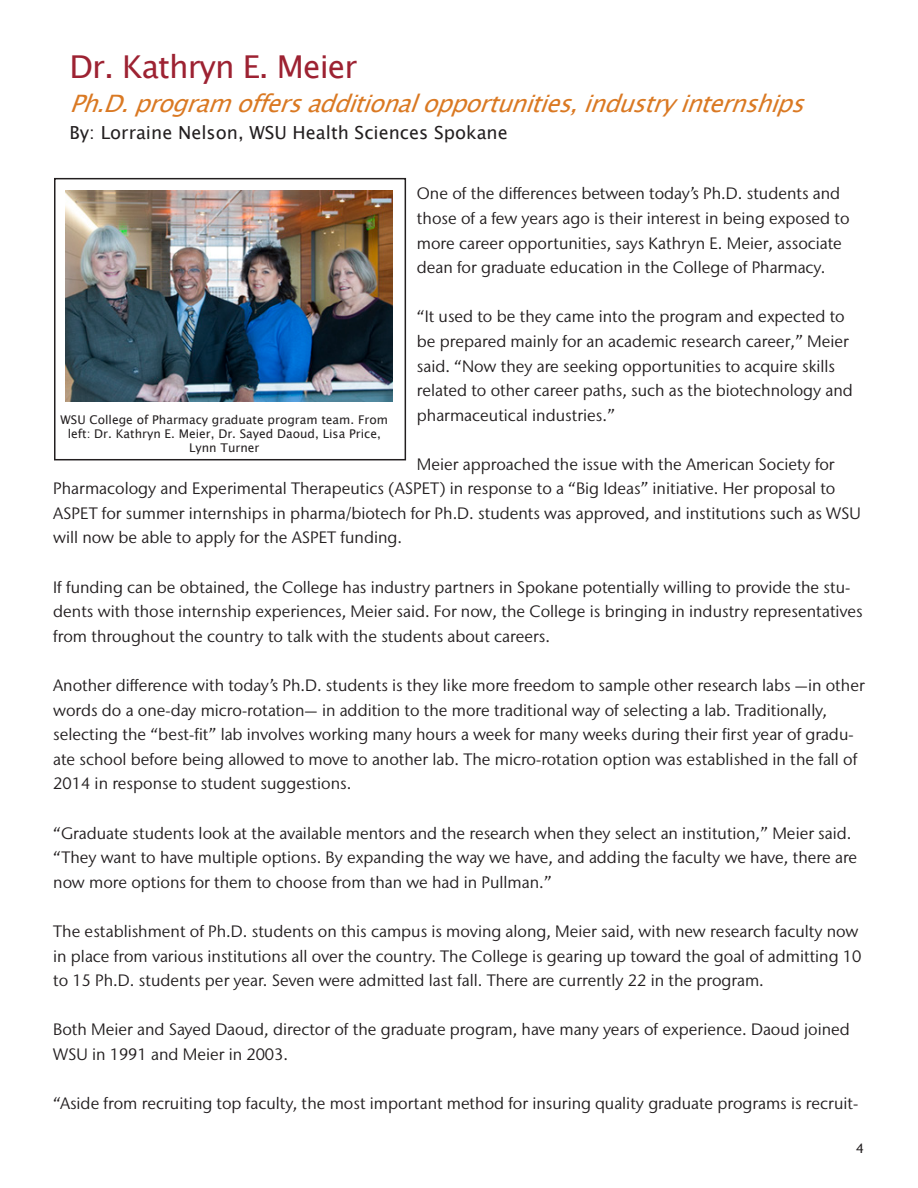
<style>
.page{position:relative;width:918px;height:1188px;background:#fff}
.page>*{position:absolute;margin:0;border:0;box-sizing:border-box;transform-origin:0 0}
.Heading_1{font:31.5px "Lucida Sans Unicode";letter-spacing:-.03em;color:#9d2232}
.Subheading_Faculty{font:italic 24px "Lucida Sans Unicode";color:#da7923}
.Subheading_Faculty-2{font:18px "Lucida Sans Unicode";color:#231f20}
.t1{font:16.5px/24.6px "Stone Sans IIITC Std";color:#231f20}
.t2{font:500 13.5px "Stone Sans Std";color:#231f20}
.t3{font:12px/14.4px "Lucida Sans Unicode";color:#231f20;text-align:center}
</style>
<div class="page">
<div style="left:54px;top:178px;width:352px;height:282px;border:2px solid #231f20"></div>
<img style="left:65px;top:190px;width:328px;height:212px">
<p class="Heading_1" style="left:70px;top:42px;width:289px">Dr. Kathryn E. Meier</p>
<p class="Subheading_Faculty" style="left:70px;top:84px;width:749px">Ph.D.programoffersadditionalopportunities,industryinternships</p>
<p class="Subheading_Faculty-2" style="left:70px;top:118px;width:440px">By: Lorraine Nelson, WSU Health Sciences Spokane</p>
<p class="t1" style="left:417px;top:181px;width:434px">One of the differences between today’s Ph.D. students and those of a few years ago is their interest in being exposed to more career opportunities, says Kathryn E. Meier, associate dean for graduate education in the College of Pharmacy.</p>
<p class="t1" style="left:417px;top:304px;width:438px">“It used to be they came into the program and expected to be prepared mainly for an academic research career,” Meier said. “Now they are seeking opportunities to acquire skills related to other career paths, such as the biotechnology and pharmaceutical industries.”</p>
<p class="t1" style="left:53px;top:452px;width:809px;text-indent:364px">Meier approached the issue with the American Society for Pharmacology and Experimental Therapeutics (ASPET) in response to a “Big Ideas” initiative. Her proposal to ASPET for summer internships in pharma/biotech for Ph.D. students was approved, and institutions such as WSU will now be able to apply for the ASPET funding.</p>
<p class="t1" style="left:53px;top:574px;width:811px">If funding can be obtained, the College has industry partners in Spokane potentially willing to provide the stu&shy;dents with those internship experiences, Meier said. For now, the College is bringing in industry representatives from throughout the country to talk with the students about careers.</p>
<p class="t1" style="left:53px;top:673px;width:813px">Another difference with today’s Ph.D. students is they like more freedom to sample other research labs —in other words do a one-day micro-rotation— in addition to the more traditional way of selecting a lab. Traditionally, selecting the “best-fit” lab involves working many hours a week for many weeks during their first year of gradu&shy;ate school before being allowed to move to another lab. The micro-rotation option was established in the fall of 2014 in response to student suggestions.</p>
<p class="t1" style="left:53px;top:820px;width:806px">“Graduate students look at the available mentors and the research when they select an institution,” Meier said. “They want to have multiple options. By expanding the way we have, and adding the faculty we have, there are now more options for them to choose from than we had in Pullman.”</p>
<p class="t1" style="left:53px;top:919px;width:810px">The establishment of Ph.D. students on this campus is moving along, Meier said, with new research faculty now in place from various institutions all over the country. The College is gearing up toward the goal of admitting 10 to 15 Ph.D. students per year. Seven were admitted last fall. There are currently 22 in the program.</p>
<p class="t1" style="left:53px;top:1017px;width:798px">Both Meier and Sayed Daoud, director of the graduate program, have many years of experience. Daoud joined<br>WSU in 1991 and Meier in 2003.</p>
<p class="t1" style="left:53px;top:1091px;width:806px">“Aside from recruiting top faculty, the most important method for insuring quality graduate programs is recruit-</p>
<p class="t3" style="left:61px;top:412px;width:329px">WSU College of Pharmacy graduate program team. From left: Dr. Kathryn E. Meier, Dr. Sayed Daoud, Lisa Price,<br>Lynn Turner</p>
<p class="t2" style="left:856px;top:1140px;width:9px">4</p>
</div>
